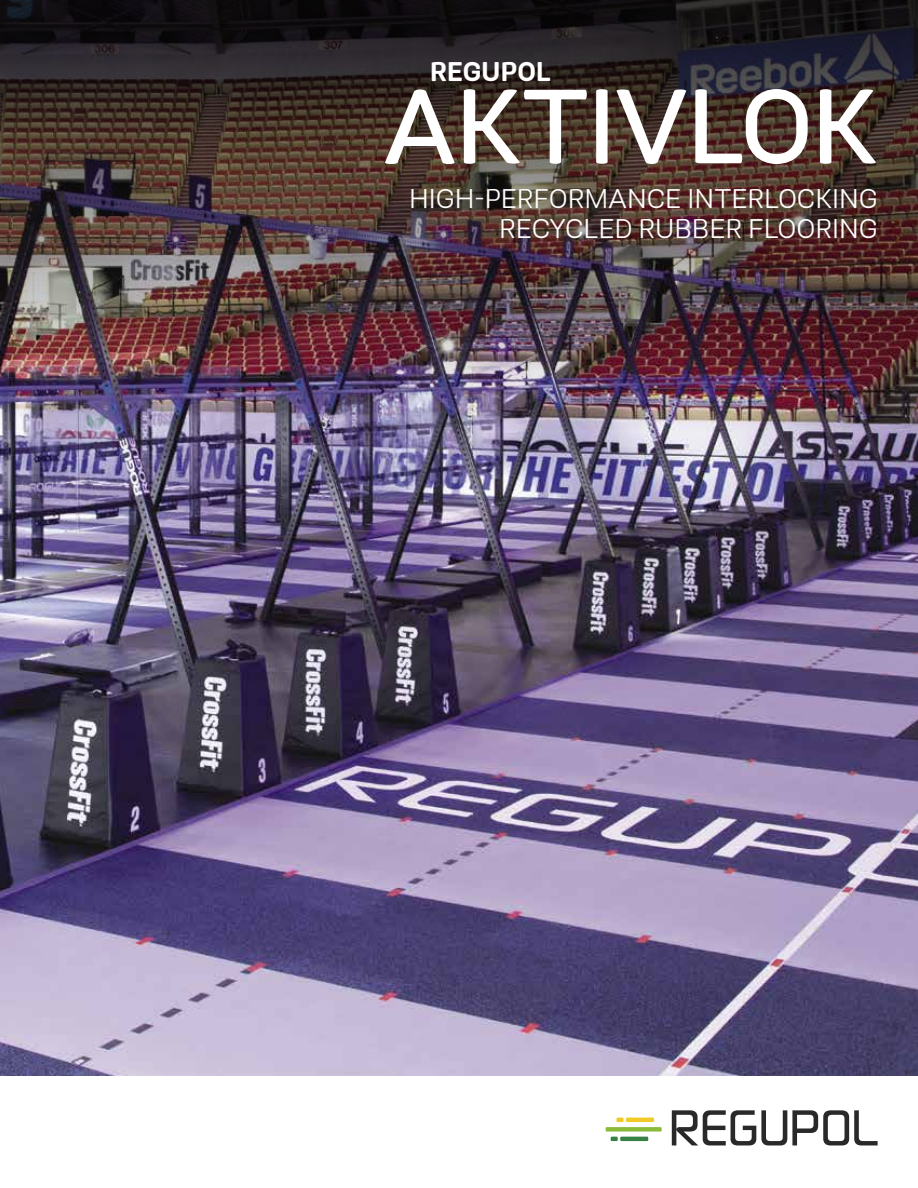
<style>
.page{position:relative;width:918px;height:1188px;background:#fff}
.page>*{position:absolute;margin:0;border:0;box-sizing:border-box;transform-origin:0 0}
.t1{font:500 105px "Midpoint Pro";letter-spacing:-.02em;color:#fff}
.t2{font:300 27px/30px "Midpoint Pro";letter-spacing:-.02em;color:#fff;text-align:right}
.t3{font:700 27px "Midpoint Pro";letter-spacing:-.01em;color:#fff}
</style>
<div class="page">
<img style="left:0;top:494px;width:918px;height:582px">
<svg style="left:672px;top:1110px;width:206px;height:35px"></svg>
<div style="left:606px;top:1127px;width:56px;height:5px;background:#8cba39"></div>
<hr style="left:620px;top:1137px;width:28px;height:4px;background:#378145">
<svg style="left:611px;top:1137px;width:7px;height:4px"></svg>
<hr style="left:626px;top:1118px;width:28px;height:4px;background:#f1cb25">
<svg style="left:616px;top:1118px;width:7px;height:4px"></svg>
<img style="left:0;top:0;width:918px;height:494px">
<p class="t3" style="left:430px;top:55px;width:122px">REGUPOL</p>
<h1 class="t1" style="left:384px;top:62px;width:496px">AKTIVLOK</h1>
<p class="t2" style="left:409px;top:184px;width:470px">HIGH-PERFORMANCE INTERLOCKING<br>RECYCLED RUBBER FLOORING</p>
</div>
